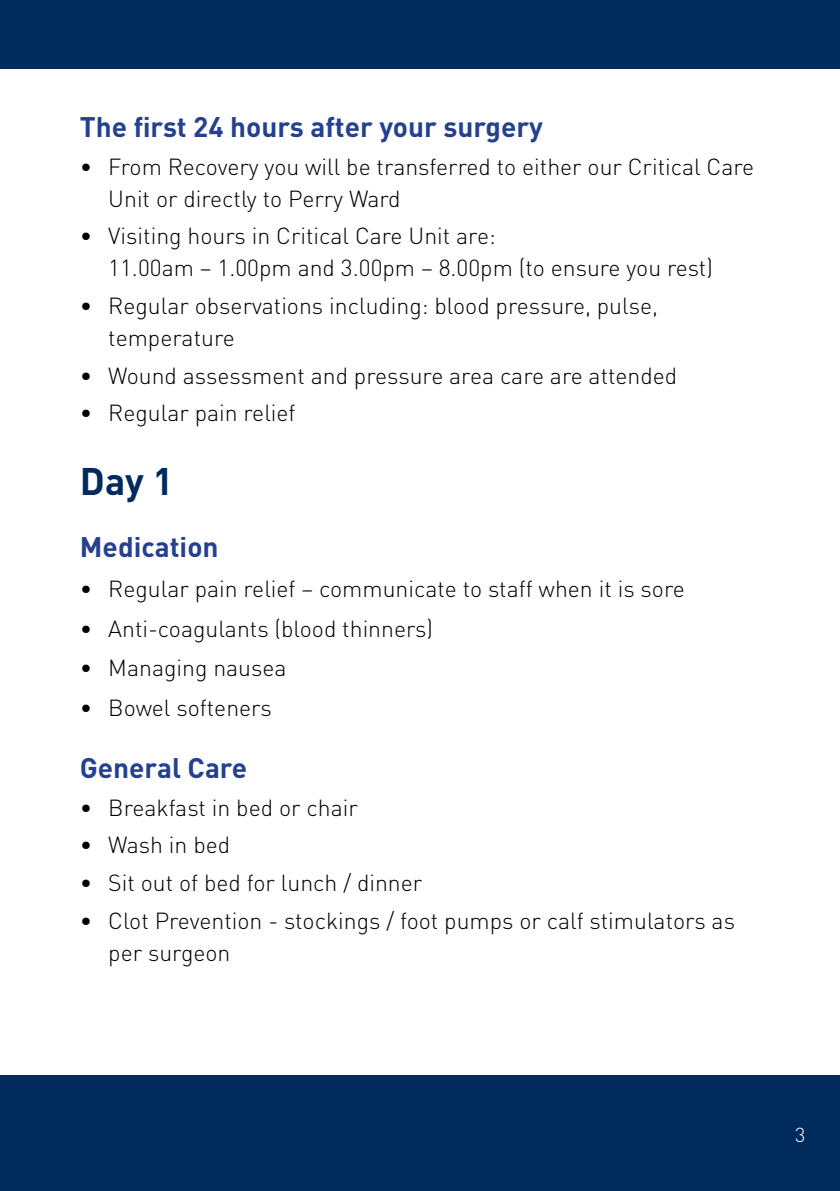
<style>
.page{position:relative;width:840px;height:1191px;background:#fff}
.page>*{position:absolute;margin:0;border:0;box-sizing:border-box;transform-origin:0 0}
.t1{font:700 38px "DIN Pro";color:#002b5c}
.t2{font:700 28px "DIN Pro";color:#25408f}
.t3{font:300 23px/32px "DIN Pro";color:#000}
.t4{font:300 20px "DIN Pro";color:#fff}
</style>
<div class="page">
<div style="left:0;top:0;width:839px;height:68px;background:#002b5c"></div>
<div style="left:0;top:1075px;width:839px;height:116px;background:#002b5c"></div>
<p class="t2" style="left:80px;top:108px;width:464px">The first 24 hours after your surgery</p>
<p class="t3" style="left:108px;top:149px;width:647px;text-indent:-28px">• From Recovery you will be transferred to either our Critical Care<br>Unit or directly to Perry Ward</p>
<p class="t3" style="left:108px;top:219px;width:606px;text-indent:-28px">• Visiting hours in Critical Care Unit are:<br>11.00am – 1.00pm and 3.00pm – 8.00pm (to ensure you rest)</p>
<p class="t3" style="left:108px;top:289px;width:551px;text-indent:-28px">• Regular observations including: blood pressure, pulse, temperature</p>
<p class="t3" style="left:80px;top:358px;width:598px">• Wound assessment and pressure area care are attended</p>
<p class="t3" style="left:80px;top:396px;width:217px">• Regular pain relief</p>
<h1 class="t1" style="left:80px;top:456px;width:95px">Day 1</h1>
<p class="t2" style="left:80px;top:528px;width:140px">Medication</p>
<p class="t3" style="left:80px;top:572px;width:606px">• Regular pain relief – communicate to staff when it is sore</p>
<p class="t3" style="left:80px;top:611px;width:354px">• Anti-coagulants (blood thinners)</p>
<p class="t3" style="left:80px;top:651px;width:208px">• Managing nausea</p>
<p class="t3" style="left:80px;top:691px;width:193px">• Bowel softeners</p>
<p class="t2" style="left:80px;top:749px;width:169px">General Care</p>
<p class="t3" style="left:80px;top:790px;width:279px">• Breakfast in bed or chair</p>
<p class="t3" style="left:80px;top:828px;width:152px">• Wash in bed</p>
<p class="t3" style="left:80px;top:866px;width:344px">• Sit out of bed for lunch / dinner</p>
<p class="t3" style="left:108px;top:903px;width:628px;text-indent:-28px">• Clot Prevention - stockings / foot pumps or calf stimulators as per surgeon</p>
<p class="t4" style="left:794px;top:1121px;width:12px">3</p>
</div>
